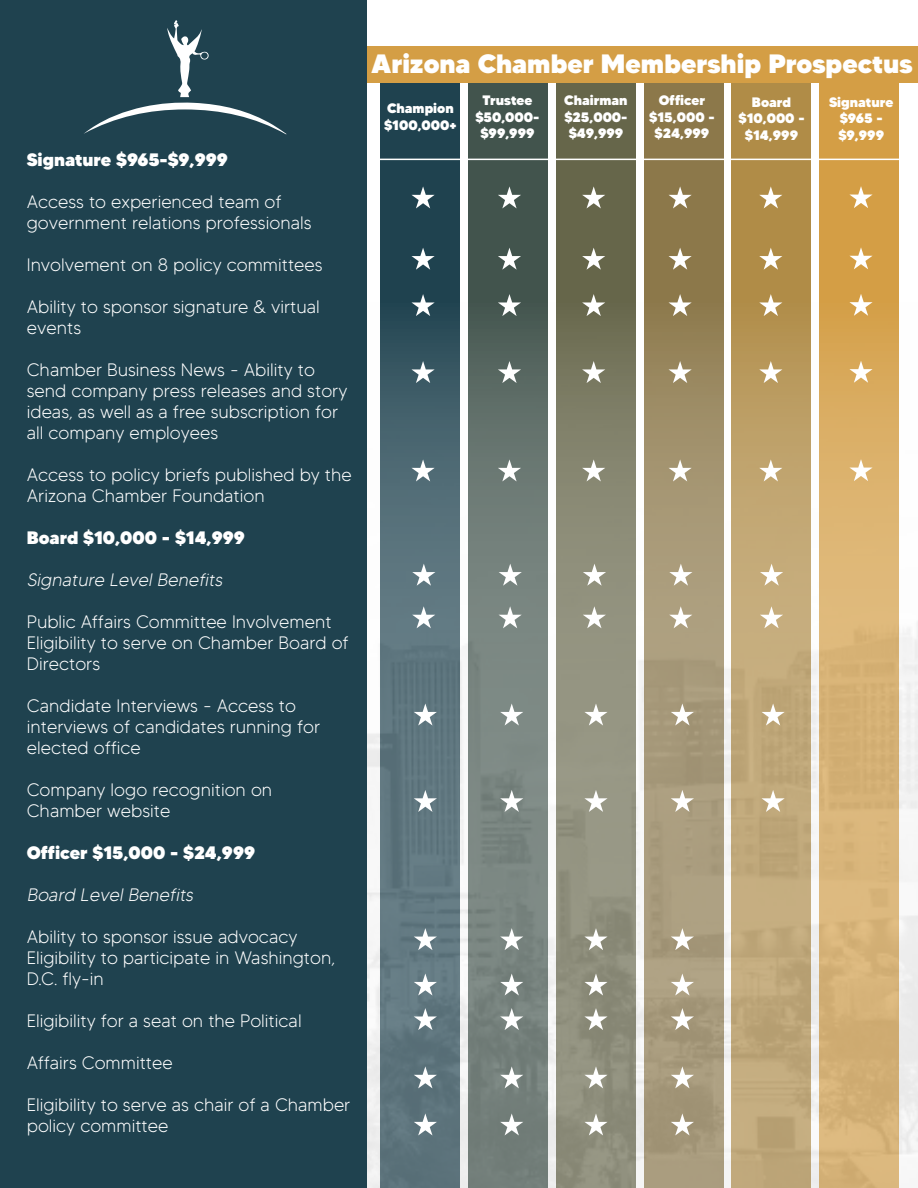
<style>
.page{position:relative;width:918px;height:1188px;background:#fff}
.page>*{position:absolute;margin:0;border:0;box-sizing:border-box;transform-origin:0 0}
.t1{font:900 26.55px "MADETOMMY";color:#fff}
.t2{font:300 18px/21px "MADETOMMY";color:#fff}
.t3{font:900 18px "MADETOMMY";color:#fff}
.t4{font:italic 300 18px "MADETOMMY";color:#fff}
.t5{font:900 13.65px/16.5px "MADETOMMY";color:#fff;text-align:center}
</style>
<div class="page">
<div style="left:380px;top:75px;width:79px;height:1113px;background:#1f424f"></div>
<div style="left:468px;top:75px;width:79px;height:1113px;background:#42544d"></div>
<div style="left:556px;top:75px;width:79px;height:1113px;background:#66664a"></div>
<div style="left:644px;top:75px;width:79px;height:1113px;background:#8c784a"></div>
<div style="left:732px;top:75px;width:79px;height:1113px;background:#b08c47"></div>
<div style="left:820px;top:75px;width:79px;height:1113px;background:#d49e45"></div>
<div style="left:325px;top:46px;width:593px;height:37px;background:#d49e45"></div>
<img style="left:366px;top:301px;width:552px;height:887px">
<div style="left:0;top:0;width:366px;height:1188px;background:#1f424f"></div>
<svg style="left:84px;top:20px;width:202px;height:114px"></svg>
<svg style="left:849px;top:186px;width:24px;height:22px"></svg>
<svg style="left:849px;top:247px;width:24px;height:22px"></svg>
<svg style="left:849px;top:294px;width:24px;height:22px"></svg>
<svg style="left:849px;top:361px;width:24px;height:22px"></svg>
<svg style="left:849px;top:459px;width:24px;height:22px"></svg>
<hr style="left:371px;top:159px;width:547px;height:1px;background:#fff">
<svg style="left:760px;top:564px;width:23px;height:22px"></svg>
<svg style="left:760px;top:606px;width:23px;height:22px"></svg>
<svg style="left:762px;top:703px;width:23px;height:23px"></svg>
<svg style="left:762px;top:790px;width:23px;height:22px"></svg>
<svg style="left:759px;top:186px;width:23px;height:22px"></svg>
<svg style="left:759px;top:248px;width:23px;height:22px"></svg>
<svg style="left:759px;top:294px;width:23px;height:22px"></svg>
<svg style="left:759px;top:361px;width:23px;height:22px"></svg>
<svg style="left:759px;top:459px;width:23px;height:22px"></svg>
<svg style="left:669px;top:564px;width:23px;height:22px"></svg>
<svg style="left:669px;top:606px;width:23px;height:22px"></svg>
<svg style="left:671px;top:703px;width:23px;height:23px"></svg>
<svg style="left:671px;top:790px;width:23px;height:22px"></svg>
<svg style="left:671px;top:928px;width:23px;height:22px"></svg>
<svg style="left:671px;top:973px;width:23px;height:23px"></svg>
<svg style="left:671px;top:1008px;width:23px;height:22px"></svg>
<svg style="left:671px;top:1066px;width:23px;height:22px"></svg>
<svg style="left:671px;top:1113px;width:23px;height:22px"></svg>
<svg style="left:669px;top:186px;width:23px;height:22px"></svg>
<svg style="left:669px;top:248px;width:23px;height:22px"></svg>
<svg style="left:669px;top:294px;width:23px;height:22px"></svg>
<svg style="left:669px;top:361px;width:23px;height:22px"></svg>
<svg style="left:669px;top:459px;width:23px;height:22px"></svg>
<svg style="left:583px;top:564px;width:23px;height:22px"></svg>
<svg style="left:583px;top:606px;width:23px;height:22px"></svg>
<svg style="left:584px;top:703px;width:24px;height:23px"></svg>
<svg style="left:584px;top:790px;width:24px;height:22px"></svg>
<svg style="left:584px;top:928px;width:24px;height:22px"></svg>
<svg style="left:584px;top:973px;width:24px;height:23px"></svg>
<svg style="left:584px;top:1008px;width:24px;height:22px"></svg>
<svg style="left:584px;top:1066px;width:24px;height:22px"></svg>
<svg style="left:584px;top:1113px;width:24px;height:22px"></svg>
<svg style="left:582px;top:186px;width:23px;height:22px"></svg>
<svg style="left:582px;top:248px;width:23px;height:22px"></svg>
<svg style="left:582px;top:294px;width:23px;height:22px"></svg>
<svg style="left:582px;top:361px;width:23px;height:22px"></svg>
<svg style="left:582px;top:459px;width:23px;height:22px"></svg>
<svg style="left:499px;top:564px;width:23px;height:22px"></svg>
<svg style="left:499px;top:606px;width:23px;height:22px"></svg>
<svg style="left:500px;top:703px;width:23px;height:23px"></svg>
<svg style="left:500px;top:790px;width:23px;height:22px"></svg>
<svg style="left:500px;top:928px;width:23px;height:22px"></svg>
<svg style="left:500px;top:973px;width:23px;height:23px"></svg>
<svg style="left:500px;top:1008px;width:23px;height:22px"></svg>
<svg style="left:500px;top:1066px;width:23px;height:22px"></svg>
<svg style="left:500px;top:1113px;width:23px;height:22px"></svg>
<svg style="left:498px;top:186px;width:23px;height:22px"></svg>
<svg style="left:498px;top:248px;width:23px;height:22px"></svg>
<svg style="left:498px;top:294px;width:23px;height:22px"></svg>
<svg style="left:498px;top:361px;width:23px;height:22px"></svg>
<svg style="left:498px;top:459px;width:23px;height:22px"></svg>
<svg style="left:412px;top:564px;width:23px;height:22px"></svg>
<svg style="left:412px;top:606px;width:23px;height:22px"></svg>
<svg style="left:414px;top:703px;width:23px;height:23px"></svg>
<svg style="left:414px;top:790px;width:23px;height:22px"></svg>
<svg style="left:414px;top:928px;width:23px;height:22px"></svg>
<svg style="left:414px;top:973px;width:23px;height:23px"></svg>
<svg style="left:414px;top:1008px;width:23px;height:22px"></svg>
<svg style="left:414px;top:1066px;width:23px;height:22px"></svg>
<svg style="left:414px;top:1113px;width:23px;height:22px"></svg>
<svg style="left:411px;top:186px;width:24px;height:22px"></svg>
<svg style="left:411px;top:248px;width:24px;height:22px"></svg>
<svg style="left:411px;top:294px;width:24px;height:22px"></svg>
<svg style="left:411px;top:361px;width:24px;height:22px"></svg>
<svg style="left:411px;top:459px;width:24px;height:22px"></svg>
<p class="t3" style="left:27px;top:148px;width:203px">Signature $965-$9,999</p>
<p class="t2" style="left:27px;top:191px;width:286px">Access to experienced team of government relations professionals</p>
<p class="t2" style="left:27px;top:254px;width:297px">Involvement on 8 policy committees</p>
<p class="t2" style="left:27px;top:296px;width:295px">Ability to sponsor signature &amp; virtual events</p>
<p class="t2" style="left:27px;top:359px;width:322px">Chamber Business News - Ability to send company press releases and story ideas, as well as a free subscription for all company employees</p>
<p class="t2" style="left:27px;top:464px;width:327px">Access to policy briefs published by the<br>Arizona Chamber Foundation</p>
<p class="t3" style="left:27px;top:526px;width:219px">Board $10,000 - $14,999</p>
<p class="t4" style="left:27px;top:569px;width:201px">Signature Level Benefits</p>
<p class="t2" style="left:27px;top:611px;width:306px">Public Affairs Committee Involvement</p>
<p class="t2" style="left:27px;top:632px;width:323px">Eligibility to serve on Chamber Board of<br>Directors</p>
<p class="t2" style="left:27px;top:695px;width:295px">Candidate Interviews - Access to interviews of candidates running for elected office</p>
<p class="t2" style="left:27px;top:779px;width:247px">Company logo recognition on</p>
<p class="t2" style="left:27px;top:800px;width:145px">Chamber website</p>
<p class="t3" style="left:27px;top:841px;width:230px">Officer $15,000 - $24,999</p>
<p class="t4" style="left:27px;top:884px;width:172px">Board Level Benefits</p>
<p class="t2" style="left:27px;top:926px;width:272px">Ability to sponsor issue advocacy</p>
<p class="t2" style="left:27px;top:947px;width:310px">Eligibility to participate in Washington,<br>D.C. fly-in</p>
<p class="t2" style="left:27px;top:1010px;width:276px">Eligibility for a seat on the Political</p>
<p class="t2" style="left:27px;top:1052px;width:147px">Affairs Committee</p>
<p class="t2" style="left:27px;top:1094px;width:325px">Eligibility to serve as chair of a Chamber policy committee</p>
<p class="t1" style="left:372px;top:47px;width:542px">Arizona Chamber Membership Prospectus</p>
<p class="t5" style="left:384px;top:100px;width:74px;text-align:left">Champion $100,000+</p>
<p class="t5" style="left:564px;top:92px;width:65px">Chairman $25,000- $49,999</p>
<p class="t5" style="left:752px;top:94px;width:41px">Board</p>
<p class="t5" style="left:659px;top:92px;width:48px">Officer</p>
<p class="t5" style="left:649px;top:109px;width:67px">$15,000 -</p>
<p class="t5" style="left:655px;top:125px;width:56px">$24,999</p>
<p class="t5" style="left:475px;top:92px;width:66px">Trustee $50,000- $99,999</p>
<p class="t5" style="left:829px;top:94px;width:66px">Signature</p>
<p class="t5" style="left:840px;top:110px;width:44px">$965 -</p>
<p class="t5" style="left:838px;top:127px;width:47px">$9,999</p>
<p class="t5" style="left:738px;top:110px;width:68px">$10,000 - $14,999</p>
</div>
